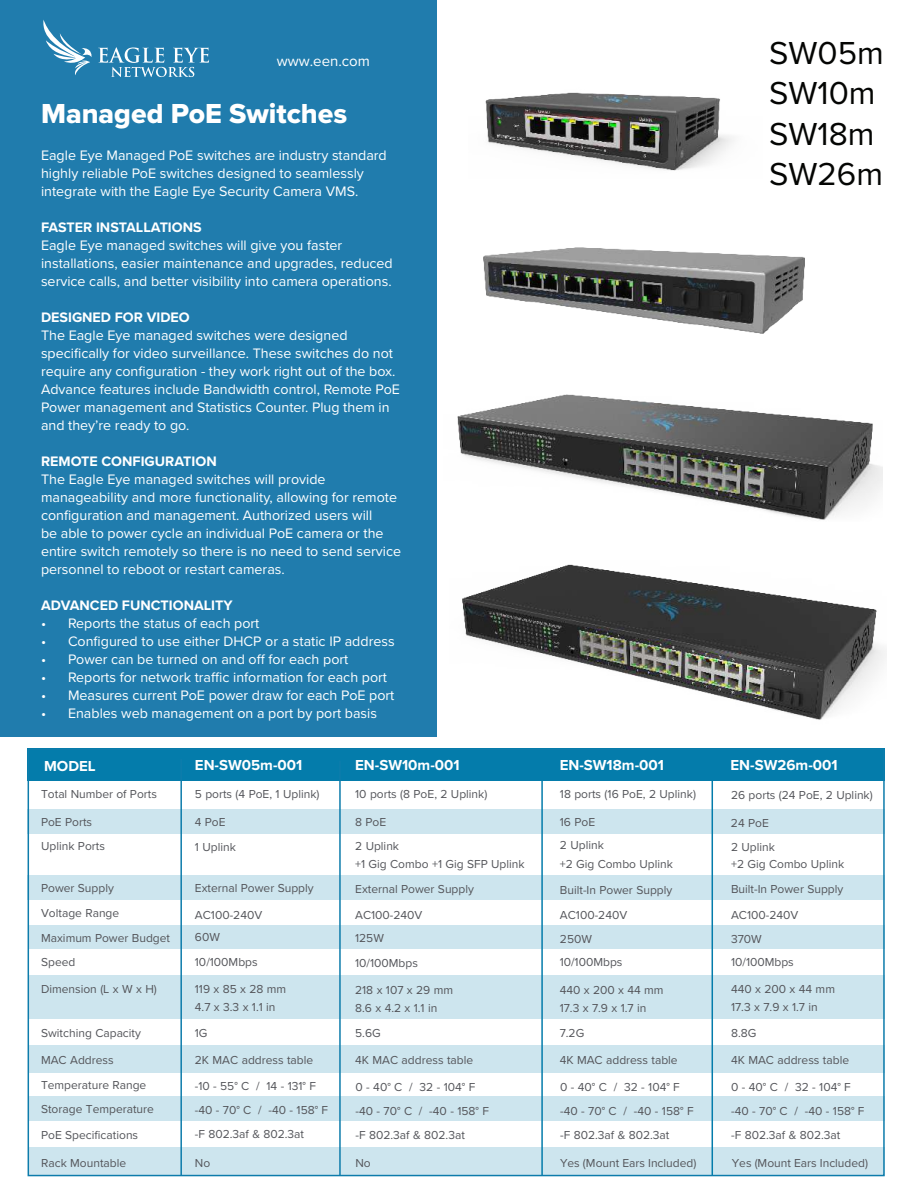
<style>
.page{position:relative;width:918px;height:1188px;background:#fff}
.page>*{position:absolute;margin:0;border:0;box-sizing:border-box;transform-origin:0 0}
.t1{font:33px/40.5px "Proxima Nova";color:#040503}
.t2{font:28.5px "Proxima Nova Extrabld";color:#fff}
.t3{font:700 15px "Proxima Nova";color:#fff}
.t4{font:15px "Proxima Nova";color:#fff}
.t5{font:14.25px/18px "Proxima Nova";color:#fff}
.t6{font:700 14.25px "Proxima Nova";color:#fff}
.t7{font:12px/18px "Proxima Nova";color:#54555a}
</style>
<div class="page">
<div style="left:29px;top:1147px;width:856px;height:29px;background:#cde5ee"></div>
<hr style="left:0;top:0;width:2px;height:92px;background:#047cab">
<img style="left:483px;top:247px;width:322px;height:87px">
<div style="left:1px;top:0;width:436px;height:737px;background:#207cad"></div>
<img style="left:457px;top:394px;width:425px;height:126px">
<img style="left:462px;top:564px;width:425px;height:156px">
<img style="left:485px;top:92px;width:249px;height:79px">
<svg style="left:43px;top:20px;width:166px;height:57px"></svg>
<div style="left:28px;top:876px;width:857px;height:24px;background:#cde5ee"></div>
<div style="left:29px;top:925px;width:856px;height:23px;background:#cde5ee"></div>
<div style="left:29px;top:976px;width:856px;height:43px;background:#cde5ee"></div>
<div style="left:28px;top:749px;width:857px;height:32px;background:#047cab"></div>
<div style="left:29px;top:1045px;width:856px;height:28px;background:#cde5ee"></div>
<div style="left:29px;top:1096px;width:856px;height:25px;background:#cde5ee"></div>
<div style="left:27px;top:809px;width:857px;height:25px;background:#cde5ee"></div>
<hr style="left:180px;top:759px;width:2px;height:417px;background:#0d7cab">
<hr style="left:541px;top:758px;width:2px;height:418px;background:#047cab">
<hr style="left:712px;top:758px;width:1px;height:418px;background:#047cab">
<hr style="left:339px;top:761px;width:2px;height:415px;background:#0d7cab">
<div style="left:28px;top:749px;width:857px;height:427px;border:2px solid #0d7cab"></div>
<p class="t4" style="left:277px;top:50px;width:95px">www.een.com</p>
<h2 class="t2" style="left:41px;top:92px;width:308px">Managed PoE Switches</h2>
<p class="t5" style="left:41px;top:145px;width:347px">Eagle Eye Managed PoE switches are industry standard highly reliable PoE switches designed to seamlessly integrate with the Eagle Eye Security Camera VMS.</p>
<p class="t6" style="left:41px;top:216px;width:162px">FASTER INSTALLATIONS</p>
<p class="t5" style="left:41px;top:235px;width:353px">Eagle Eye managed switches will give you faster installations, easier maintenance and upgrades, reduced service calls, and better visibility into camera operations.</p>
<p class="t6" style="left:41px;top:306px;width:150px">DESIGNED FOR VIDEO</p>
<p class="t5" style="left:41px;top:325px;width:360px">The Eagle Eye managed switches were designed specifically for video surveillance. These switches do not require any configuration - they work right out of the box.<br>Advance features include Bandwidth control, Remote PoE Power management and Statistics Counter. Plug them in and they’re ready to go.</p>
<p class="t6" style="left:41px;top:450px;width:177px">REMOTE CONFIGURATION</p>
<p class="t5" style="left:41px;top:469px;width:362px">The Eagle Eye managed switches will provide manageability and more functionality, allowing for remote configuration and management. Authorized users will<br>be able to power cycle an individual PoE camera or the entire switch remotely so there is no need to send service personnel to reboot or restart cameras.</p>
<p class="t6" style="left:41px;top:594px;width:193px">ADVANCED FUNCTIONALITY</p>
<p class="t5" style="left:41px;top:613px;width:220px">• Reports the status of each port</p>
<p class="t5" style="left:41px;top:631px;width:355px">• Configured to use either DHCP or a static IP address</p>
<p class="t5" style="left:41px;top:649px;width:309px">• Power can be turned on and off for each port</p>
<p class="t5" style="left:41px;top:667px;width:348px">• Reports for network traffic information for each port</p>
<p class="t5" style="left:41px;top:685px;width:355px">• Measures current PoE power draw for each PoE port</p>
<p class="t5" style="left:41px;top:703px;width:338px">• Enables web management on a port by port basis</p>
<h1 class="t1" style="left:769px;top:31px;width:116px">SW05m<br>SW10m<br>SW18m<br>SW26m</h1>
<p class="t3" style="left:44px;top:755px;width:53px">MODEL</p>
<p class="t3" style="left:355px;top:754px;width:106px">EN-SW10m-001</p>
<p class="t3" style="left:560px;top:754px;width:106px">EN-SW18m-001</p>
<p class="t3" style="left:731px;top:754px;width:109px">EN-SW26m-001</p>
<p class="t3" style="left:195px;top:754px;width:109px">EN-SW05m-001</p>
<p class="t7" style="left:41px;top:784px;width:117px">Total Number of Ports</p>
<p class="t7" style="left:195px;top:784px;width:126px">5 ports (4 PoE, 1 Uplink)</p>
<p class="t7" style="left:355px;top:785px;width:134px">10 ports (8 PoE, 2 Uplink)</p>
<p class="t7" style="left:560px;top:784px;width:138px">18 ports (16 PoE, 2 Uplink)</p>
<p class="t7" style="left:731px;top:786px;width:143px">26 ports (24 PoE, 2 Uplink)</p>
<p class="t7" style="left:41px;top:812px;width:53px">PoE Ports</p>
<p class="t7" style="left:195px;top:812px;width:32px">4 PoE</p>
<p class="t7" style="left:355px;top:813px;width:33px">8 PoE</p>
<p class="t7" style="left:560px;top:812px;width:37px">16 PoE</p>
<p class="t7" style="left:731px;top:813px;width:39px">24 PoE</p>
<p class="t7" style="left:41px;top:837px;width:65px">Uplink Ports</p>
<p class="t7" style="left:195px;top:837px;width:42px">1 Uplink</p>
<p class="t7" style="left:355px;top:836px;width:45px">2 Uplink</p>
<p class="t7" style="left:560px;top:836px;width:45px">2 Uplink</p>
<p class="t7" style="left:731px;top:837px;width:45px">2 Uplink</p>
<p class="t7" style="left:41px;top:879px;width:74px">Power Supply</p>
<p class="t7" style="left:41px;top:925px;width:131px;line-height:24.5px">Maximum Power Budget<br>Speed</p>
<p class="t7" style="left:41px;top:980px;width:117px">Dimension (L x W x H)</p>
<p class="t7" style="left:41px;top:1023px;width:101px">Switching Capacity</p>
<p class="t7" style="left:41px;top:903px;width:80px">Voltage Range</p>
<p class="t7" style="left:195px;top:879px;width:120px">External Power Supply</p>
<p class="t7" style="left:195px;top:928px;width:27px">60W</p>
<p class="t7" style="left:195px;top:905px;width:69px">AC100-240V</p>
<p class="t7" style="left:195px;top:953px;width:64px">10/100Mbps</p>
<p class="t7" style="left:195px;top:980px;width:93px">119 x 85 x 28 mm<br>4.7 x 3.3 x 1.1 in</p>
<p class="t7" style="left:195px;top:1023px;width:14px">1G</p>
<p class="t7" style="left:355px;top:854px;width:171px">+1 Gig Combo +1 Gig SFP Uplink</p>
<p class="t7" style="left:560px;top:854px;width:115px">+2 Gig Combo Uplink</p>
<p class="t7" style="left:731px;top:854px;width:115px">+2 Gig Combo Uplink</p>
<p class="t7" style="left:355px;top:879px;width:120px">External Power Supply</p>
<p class="t7" style="left:560px;top:881px;width:114px">Built-In Power Supply</p>
<p class="t7" style="left:731px;top:879px;width:114px">Built-In Power Supply</p>
<p class="t7" style="left:355px;top:928px;width:30px">125W</p>
<p class="t7" style="left:560px;top:905px;width:69px">AC100-240V</p>
<p class="t7" style="left:731px;top:905px;width:69px">AC100-240V</p>
<p class="t7" style="left:560px;top:930px;width:34px">250W</p>
<p class="t7" style="left:731px;top:930px;width:32px">370W</p>
<p class="t7" style="left:355px;top:905px;width:69px">AC100-240V</p>
<p class="t7" style="left:355px;top:953px;width:64px">10/100Mbps</p>
<p class="t7" style="left:560px;top:953px;width:64px">10/100Mbps</p>
<p class="t7" style="left:731px;top:953px;width:64px">10/100Mbps</p>
<p class="t7" style="left:560px;top:980px;width:105px">440 x 200 x 44 mm<br>17.3 x 7.9 x 1.7 in</p>
<p class="t7" style="left:731px;top:980px;width:105px">440 x 200 x 44 mm<br>17.3 x 7.9 x 1.7 in</p>
<p class="t7" style="left:355px;top:980px;width:99px">218 x 107 x 29 mm<br>8.6 x 4.2 x 1.1 in</p>
<p class="t7" style="left:355px;top:1023px;width:27px">5.6G</p>
<p class="t7" style="left:560px;top:1023px;width:26px">7.2G</p>
<p class="t7" style="left:731px;top:1023px;width:27px">8.8G</p>
<p class="t7" style="left:41px;top:1050px;width:74px">MAC Address</p>
<p class="t7" style="left:560px;top:1050px;width:120px">4K MAC address table</p>
<p class="t7" style="left:731px;top:1050px;width:120px">4K MAC address table</p>
<p class="t7" style="left:195px;top:1050px;width:120px">2K MAC address table</p>
<p class="t7" style="left:355px;top:1050px;width:120px">4K MAC address table</p>
<p class="t7" style="left:41px;top:1076px;width:107px">Temperature Range</p>
<p class="t7" style="left:41px;top:1100px;width:114px">Storage Temperature</p>
<p class="t7" style="left:41px;top:1125px;width:99px">PoE Specifications</p>
<p class="t7" style="left:195px;top:1074px;width:135px;line-height:24px">-10 - 55° C / 14 - 131° F -40 - 70° C / -40 - 158° F -F 802.3af &amp; 802.3at</p>
<p class="t7" style="left:356px;top:1074px;width:135px;line-height:24px">0 - 40° C / 32 - 104° F -40 - 70° C / -40 - 158° F -F 802.3af &amp; 802.3at</p>
<p class="t7" style="left:560px;top:1077px;width:121px">0 - 40° C / 32 - 104° F</p>
<p class="t7" style="left:560px;top:1125px;width:111px">-F 802.3af &amp; 802.3at</p>
<p class="t7" style="left:560px;top:1101px;width:135px">-40 - 70° C / -40 - 158° F</p>
<p class="t7" style="left:731px;top:1077px;width:121px">0 - 40° C / 32 - 104° F</p>
<p class="t7" style="left:731px;top:1125px;width:111px">-F 802.3af &amp; 802.3at</p>
<p class="t7" style="left:731px;top:1101px;width:135px">-40 - 70° C / -40 - 158° F</p>
<p class="t7" style="left:41px;top:1153px;width:87px">Rack Mountable</p>
<p class="t7" style="left:195px;top:1154px;width:17px">No</p>
<p class="t7" style="left:355px;top:1154px;width:17px">No</p>
<p class="t7" style="left:560px;top:1154px;width:138px">Yes (Mount Ears Included)</p>
<p class="t7" style="left:732px;top:1154px;width:138px">Yes (Mount Ears Included)</p>
</div>
